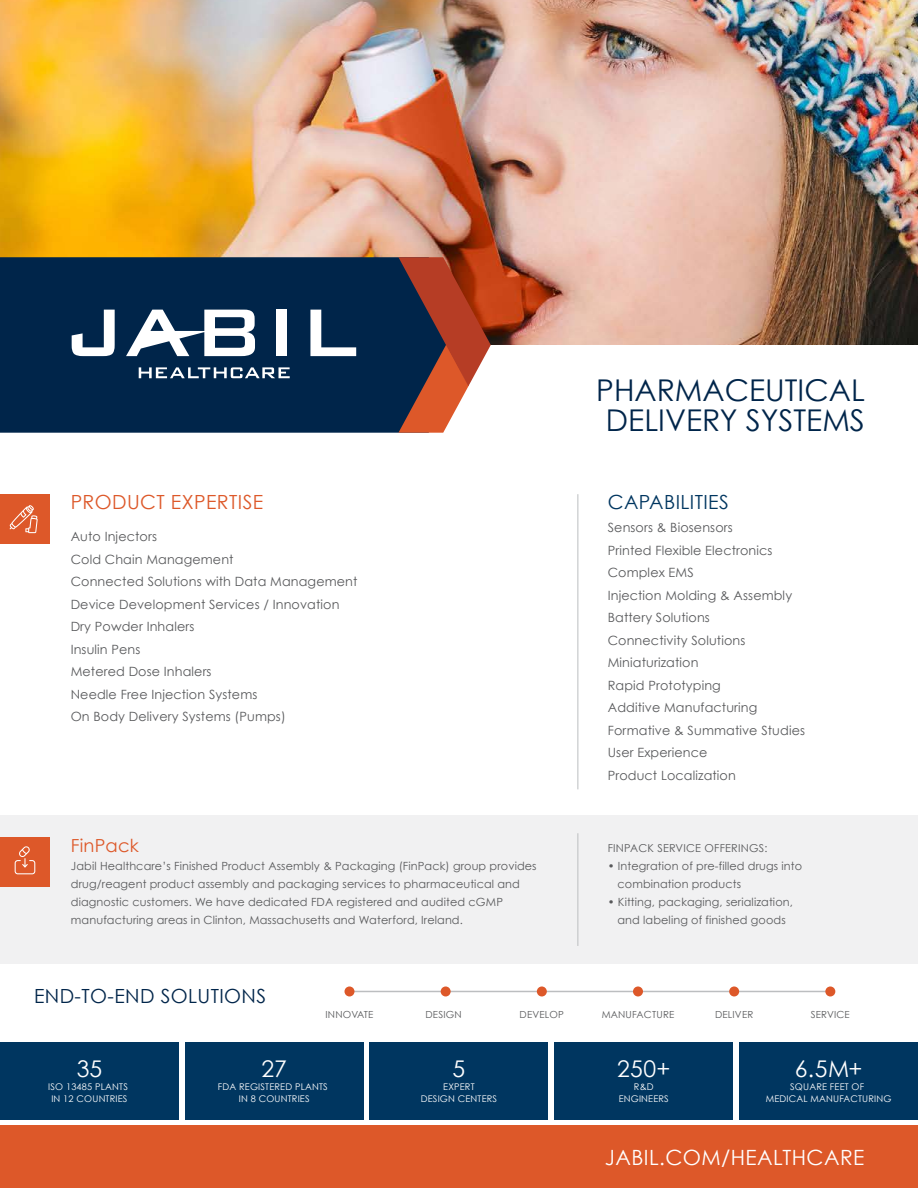
<style>
.page{position:relative;width:918px;height:1188px;background:#fff}
.page>*{position:absolute;margin:0;border:0;box-sizing:border-box;transform-origin:0 0}
.t1{font:30px/30px "Century Gothic";color:#00254a;text-align:center}
.t2{font:22.95px "Century Gothic";letter-spacing:.02em;color:#fff}
.t3{font:21px "Century Gothic";letter-spacing:.02em;color:#fff}
.t4{font:19.5px "Century Gothic";letter-spacing:.02em;color:#00254a}
.t5{font:19.5px "Century Gothic";letter-spacing:.02em;color:#dd5829}
.t6{font:19.5px "Century Gothic";letter-spacing:.02em;color:#003660}
.t7{font:18px "Century Gothic";letter-spacing:.01em;color:#dd5829}
.t8{font:12.75px/22.5px "Century Gothic";letter-spacing:.01em;color:#58595b}
.t9{font:11.25px/18px "Century Gothic";letter-spacing:.01em;color:#58595b}
.t10{font:10.95px "Century Gothic";letter-spacing:.02em;color:#58595b}
.t11{font:9.75px "Century Gothic";letter-spacing:.02em;color:#58595b}
.t12{font:9.15px/12px "Century Gothic";letter-spacing:.02em;color:#fff;text-align:center}
</style>
<div class="page">
<div style="left:0;top:815px;width:918px;height:149px;background:#f1f1f2"></div>
<img style="left:0;top:0;width:918px;height:345px">
<div style="left:739px;top:1042px;width:179px;height:78px;background:#003660"></div>
<div style="left:554px;top:1042px;width:179px;height:78px;background:#003660"></div>
<div style="left:370px;top:1042px;width:178px;height:78px;background:#003660"></div>
<div style="left:185px;top:1042px;width:179px;height:78px;background:#003660"></div>
<div style="left:0;top:1042px;width:179px;height:78px;background:#003660"></div>
<hr style="left:350px;top:991px;width:480px;height:1px;background:#bcbec0">
<div style="left:345px;top:986px;width:9px;height:10px;background:#dd5829;border-radius:50%"></div>
<div style="left:537px;top:986px;width:10px;height:10px;background:#dd5829;border-radius:50%"></div>
<div style="left:633px;top:986px;width:10px;height:10px;background:#dd5829;border-radius:50%"></div>
<div style="left:825px;top:986px;width:10px;height:10px;background:#dd5829;border-radius:50%"></div>
<div style="left:729px;top:986px;width:10px;height:10px;background:#dd5829;border-radius:50%"></div>
<div style="left:441px;top:986px;width:10px;height:10px;background:#dd5829;border-radius:50%"></div>
<div style="left:0;top:1126px;width:918px;height:62px;background:#dd5829"></div>
<div style="left:0;top:257px;width:398px;height:176px;background:#00254a"></div>
<svg style="left:398px;top:257px;width:93px;height:176px;background:#955348"></svg>
<svg style="left:139px;top:367px;width:151px;height:11px"></svg>
<svg style="left:72px;top:310px;width:43px;height:46px"></svg>
<div style="left:276px;top:310px;width:11px;height:46px;background:#fff"></div>
<svg style="left:310px;top:310px;width:46px;height:46px"></svg>
<svg style="left:126px;top:310px;width:129px;height:46px"></svg>
<div style="left:0;top:494px;width:50px;height:50px;background:#dd5829"></div>
<hr style="left:578px;top:494px;width:1px;height:295px;background:#bcbec0">
<hr style="left:578px;top:833px;width:1px;height:113px;background:#bcbec0">
<svg style="left:10px;top:505px;width:28px;height:28px"></svg>
<div style="left:0;top:837px;width:50px;height:50px;background:#dd5829"></div>
<svg style="left:15px;top:846px;width:20px;height:28px"></svg>
<h3 class="t5" style="left:71px;top:491px;width:194px">PRODUCT EXPERTISE</h3>
<p class="t8" style="left:71px;top:525px;width:288px">Auto Injectors<br>Cold Chain Management<br>Connected Solutions with Data Management<br>Device Development Services / Innovation<br>Dry Powder Inhalers<br>Insulin Pens<br>Metered Dose Inhalers<br>Needle Free Injection Systems<br>On Body Delivery Systems (Pumps)</p>
<h3 class="t7" style="left:71px;top:834px;width:70px">FinPack</h3>
<p class="t9" style="left:71px;top:856px;width:467px">Jabil Healthcare’s Finished Product Assembly &amp; Packaging (FinPack) group provides drug/reagent product assembly and packaging services to pharmaceutical and diagnostic customers. We have dedicated FDA registered and audited cGMP manufacturing areas in Clinton, Massachusetts and Waterford, Ireland.</p>
<h3 class="t4" style="left:34px;top:984px;width:234px">END-TO-END SOLUTIONS</h3>
<h1 class="t1" style="left:596px;top:375px;width:270px">PHARMACEUTICAL<br>DELIVERY SYSTEMS</h1>
<h3 class="t6" style="left:608px;top:491px;width:122px">CAPABILITIES</h3>
<p class="t8" style="left:608px;top:516px;width:199px">Sensors &amp; Biosensors<br>Printed Flexible Electronics<br>Complex EMS<br>Injection Molding &amp; Assembly<br>Battery Solutions<br>Connectivity Solutions<br>Miniaturization<br>Rapid Prototyping<br>Additive Manufacturing<br>Formative &amp; Summative Studies<br>User Experience<br>Product Localization</p>
<p class="t10" style="left:608px;top:841px;width:161px">FINPACK SERVICE OFFERINGS:</p>
<p class="t9" style="left:617px;top:856px;width:186px;text-indent:-10px">• Integration of pre-filled drugs into combination products</p>
<p class="t9" style="left:608px;top:892px;width:187px;text-align:center">• Kitting, packaging, serialization, and labeling of finished goods</p>
<h2 class="t2" style="left:77px;top:1054px;width:27px">35</h2>
<p class="t12" style="left:48px;top:1081px;width:81px">ISO 13485 PLANTS<br>IN 12 COUNTRIES</p>
<p class="t11" style="left:326px;top:1009px;width:49px">INNOVATE</p>
<p class="t11" style="left:426px;top:1009px;width:38px">DESIGN</p>
<p class="t11" style="left:520px;top:1009px;width:46px">DEVELOP</p>
<p class="t11" style="left:602px;top:1009px;width:74px">MANUFACTURE</p>
<p class="t11" style="left:715px;top:1009px;width:40px">DELIVER</p>
<p class="t11" style="left:811px;top:1009px;width:40px">SERVICE</p>
<h2 class="t2" style="left:261px;top:1054px;width:27px">27</h2>
<p class="t12" style="left:218px;top:1081px;width:112px">FDA REGISTERED PLANTS<br>IN 8 COUNTRIES</p>
<h2 class="t2" style="left:453px;top:1054px;width:14px">5</h2>
<p class="t12" style="left:421px;top:1081px;width:78px">EXPERT<br>DESIGN CENTERS</p>
<h2 class="t2" style="left:617px;top:1054px;width:55px">250+</h2>
<p class="t12" style="left:619px;top:1081px;width:52px">R&amp;D<br>ENGINEERS</p>
<h2 class="t2" style="left:795px;top:1054px;width:69px">6.5M+</h2>
<p class="t12" style="left:766px;top:1081px;width:127px">SQUARE FEET OF<br>MEDICAL MANUFACTURING</p>
<h3 class="t3" style="left:605px;top:1145px;width:261px">JABIL.COM/HEALTHCARE</h3>
</div>
